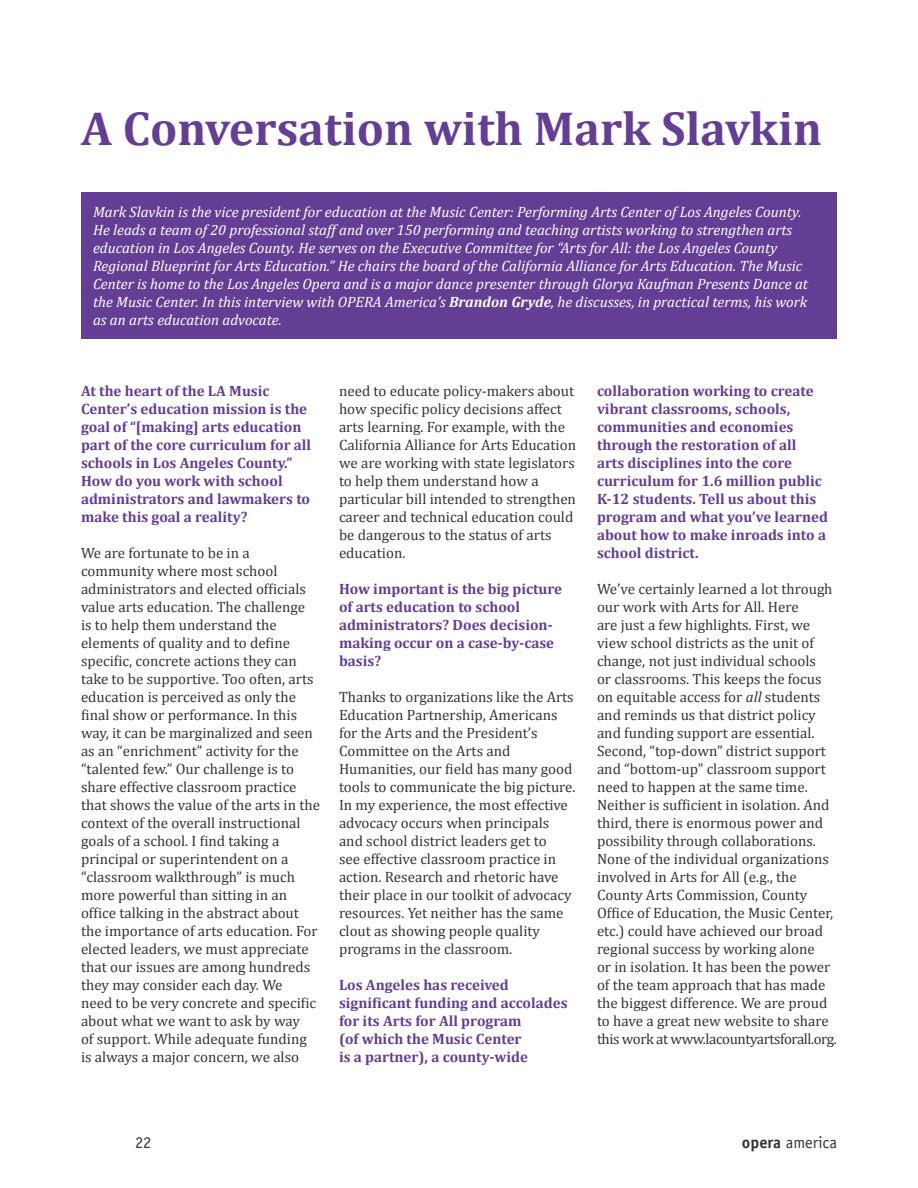
<style>
.page{position:relative;width:918px;height:1188px;background:#fff}
.page>*{position:absolute;margin:0;border:0;box-sizing:border-box;transform-origin:0 0}
.t1{font:700 48px "Cambria";color:#643e95}
.t2{font:16.5px "Officina Sans";color:#373535}
.t3{font:15px/18px "Cambria";color:#373535}
.t4{font:700 15px/18px "Cambria";color:#643e95}
.t5{font:italic 15px/18px "Cambria";color:#fff}
.s1{font-weight:700}
.s2{font-style:italic}
</style>
<div class="page">
<div style="left:81px;top:192px;width:756px;height:147px;background:#643e95"></div>
<h1 class="t1" style="left:81px;top:95px;width:743px">A Conversation with Mark Slavkin</h1>
<p class="t5" style="left:93px;top:203px;width:717px">Mark Slavkin is the vice president for education at the Music Center: Performing Arts Center of Los Angeles County.<br>He leads a team of 20 professional staff and over 150 performing and teaching artists working to strengthen arts education in Los Angeles County. He serves on the Executive Committee for “Arts for All: the Los Angeles County Regional Blueprint for Arts Education.” He chairs the board of the California Alliance for Arts Education. The Music Center is home to the Los Angeles Opera and is a major dance presenter through Glorya Kaufman Presents Dance at the Music Center. In this interview with OPERA America’s <span class="s1">Brandon Gryde</span>, he discusses, in practical terms, his work as an arts education advocate.</p>
<p class="t4" style="left:81px;top:381px;width:232px">At the heart of the LA Music<br>Center’s education mission is the goal of “[making] arts education part of the core curriculum for all schools in Los Angeles County.”<br>How do you work with school administrators and lawmakers to make this goal a reality?</p>
<p class="t3" style="left:81px;top:543px;width:241px">We are fortunate to be in a community where most school administrators and elected officials value arts education. The challenge<br>is to help them understand the elements of quality and to define specific, concrete actions they can take to be supportive. Too often, arts education is perceived as only the final show or performance. In this way, it can be marginalized and seen as an “enrichment” activity for the “talented few.” Our challenge is to share effective classroom practice that shows the value of the arts in the context of the overall instructional goals of a school. I find taking a principal or superintendent on a “classroom walkthrough” is much more powerful than sitting in an office talking in the abstract about the importance of arts education. For elected leaders, we must appreciate that our issues are among hundreds they may consider each day. We<br>need to be very concrete and specific about what we want to ask by way<br>of support. While adequate funding is always a major concern, we also</p>
<p class="t3" style="left:339px;top:381px;width:239px">need to educate policy-makers about how specific policy decisions affect arts learning. For example, with the California Alliance for Arts Education we are working with state legislators to help them understand how a particular bill intended to strengthen career and technical education could be dangerous to the status of arts education.</p>
<p class="t4" style="left:339px;top:579px;width:225px">How important is the big picture of arts education to school administrators? Does decision&shy;making occur on a case-by-case basis?</p>
<p class="t3" style="left:339px;top:687px;width:238px">Thanks to organizations like the Arts Education Partnership, Americans for the Arts and the President’s Committee on the Arts and Humanities, our field has many good tools to communicate the big picture.<br>In my experience, the most effective advocacy occurs when principals and school district leaders get to<br>see effective classroom practice in action. Research and rhetoric have their place in our toolkit of advocacy resources. Yet neither has the same clout as showing people quality programs in the classroom.</p>
<p class="t4" style="left:339px;top:975px;width:230px">Los Angeles has received significant funding and accolades for its Arts for All program<br>(of which the Music Center<br>is a partner), a county-wide</p>
<p class="t4" style="left:597px;top:381px;width:233px">collaboration working to create vibrant classrooms, schools, communities and economies through the restoration of all<br>arts disciplines into the core curriculum for 1.6 million public<br>K-12 students. Tell us about this program and what you’ve learned about how to make inroads into a school district.</p>
<p class="t3" style="left:597px;top:579px;width:241px">We’ve certainly learned a lot through our work with Arts for All. Here<br>are just a few highlights. First, we view school districts as the unit of change, not just individual schools<br>or classrooms. This keeps the focus on equitable access for <span class="s2">all</span> students and reminds us that district policy and funding support are essential.<br>Second, “top-down” district support and “bottom-up” classroom support need to happen at the same time.<br>Neither is sufficient in isolation. And third, there is enormous power and possibility through collaborations.<br>None of the individual organizations involved in Arts for All (e.g., the County Arts Commission, County Office of Education, the Music Center, etc.) could have achieved our broad regional success by working alone<br>or in isolation. It has been the power of the team approach that has made the biggest difference. We are proud to have a great new website to share this work at www.lacountyartsforall.org.</p>
<p class="t2" style="left:135px;top:1132px;width:18px">22</p>
<p class="t2" style="left:742px;top:1133px;width:97px"><span class="s1">opera</span> america</p>
</div>
